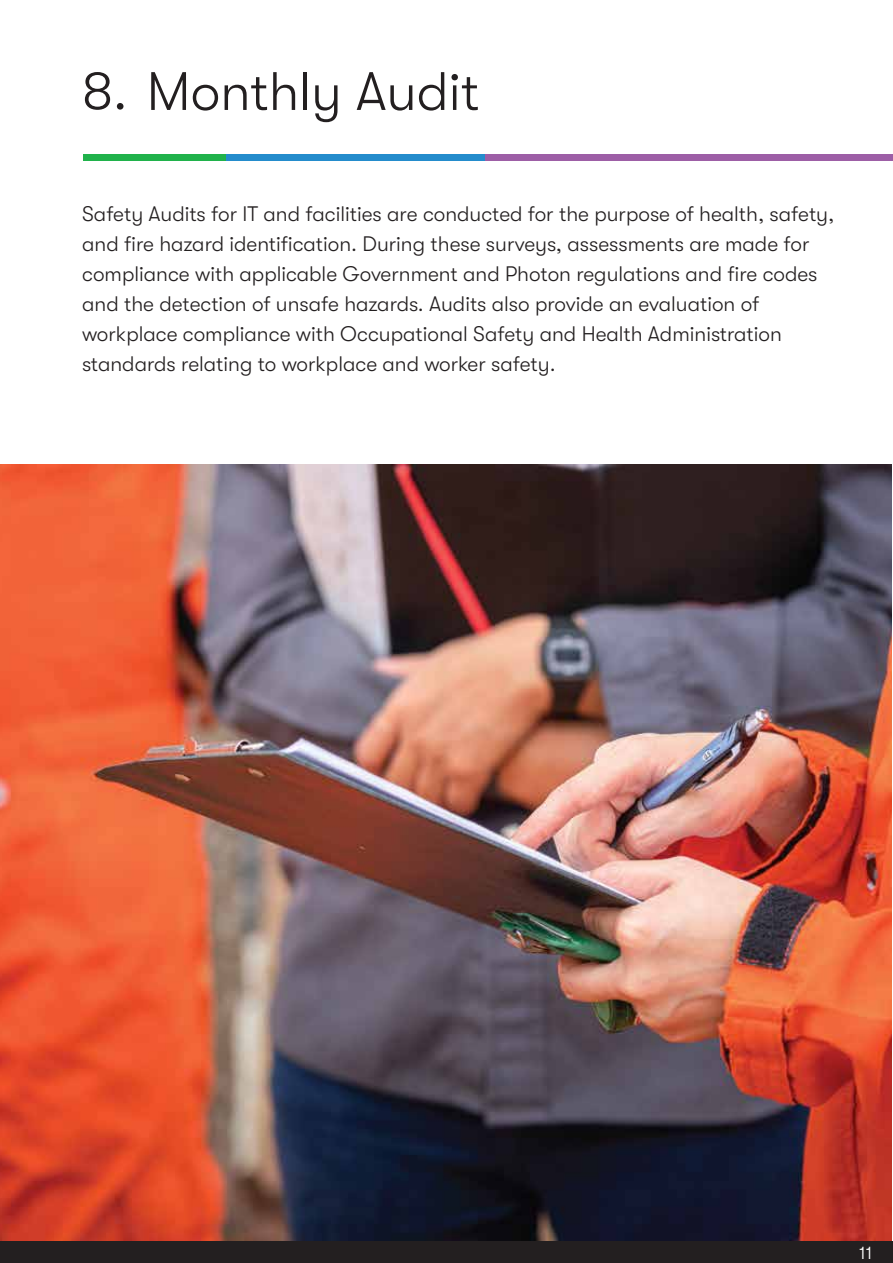
<style>
.page{position:relative;width:893px;height:1263px;background:#fff}
.page>*{position:absolute;margin:0;border:0;box-sizing:border-box;transform-origin:0 0}
.t1{font:300 54px "GT Walsheim";color:#231f20}
.t2{font:300 21px/30px "GT Walsheim";color:#231f20}
.t3{font:300 18px "GT Walsheim";color:#fff}
</style>
<div class="page">
<img style="left:0;top:464px;width:892px;height:777px">
<div style="left:83px;top:154px;width:164px;height:7px;background:#20b24b"></div>
<div style="left:227px;top:154px;width:258px;height:7px;background:#248ccc"></div>
<div style="left:485px;top:154px;width:408px;height:7px;background:#9d5ea6"></div>
<div style="left:0;top:1241px;width:893px;height:22px;background:#231f20"></div>
<h1 class="t1" style="left:82px;top:61px;width:399px">8. Monthly Audit</h1>
<p class="t2" style="left:82px;top:199px;width:754px">Safety Audits for IT and facilities are conducted for the purpose of health, safety, and fire hazard identification. During these surveys, assessments are made for compliance with applicable Government and Photon regulations and fire codes and the detection of unsafe hazards. Audits also provide an evaluation of workplace compliance with Occupational Safety and Health Administration standards relating to workplace and worker safety.</p>
<p class="t3" style="left:859px;top:1242px;width:15px">11</p>
</div>
